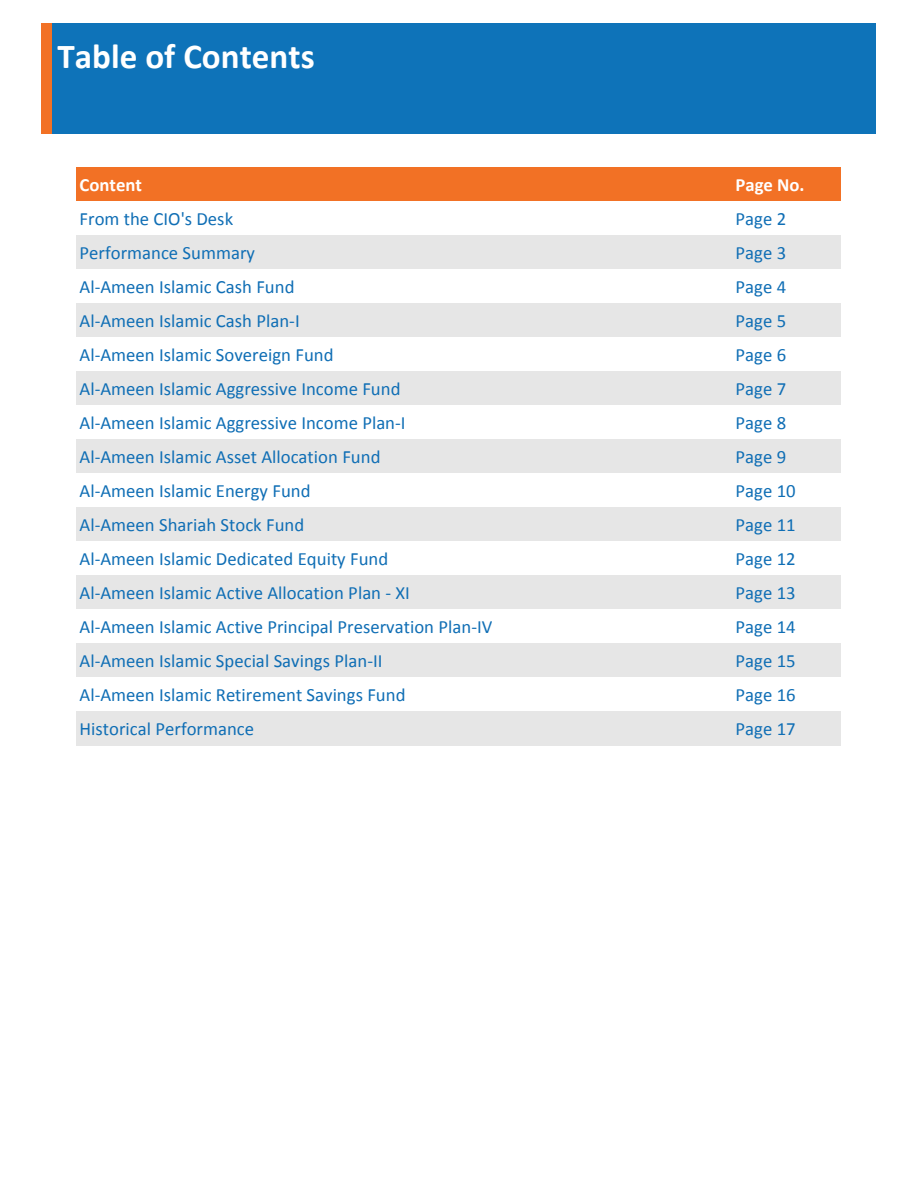
<style>
.page{position:relative;width:918px;height:1188px;background:#fff}
.page>*{position:absolute;margin:0;border:0;box-sizing:border-box;transform-origin:0 0}
.t1{font:700 35.1px "Calibri";color:#fff}
.t2{font:18.75px "Calibri";color:#0f6eb5}
.t3{font:700 18.75px "Calibri";color:#fff}
</style>
<div class="page">
<div style="left:42px;top:23px;width:11px;height:110px;background:#f27125"></div>
<div style="left:52px;top:23px;width:824px;height:110px;background:#0e73b9"></div>
<div style="left:76px;top:167px;width:765px;height:34px;background:#f27125"></div>
<div style="left:76px;top:235px;width:765px;height:34px;background:#e6e6e6"></div>
<div style="left:76px;top:303px;width:765px;height:35px;background:#e6e6e6"></div>
<div style="left:76px;top:337px;width:765px;height:35px;background:#fff"></div>
<div style="left:76px;top:371px;width:765px;height:35px;background:#e6e6e6"></div>
<div style="left:76px;top:405px;width:765px;height:35px;background:#fff"></div>
<div style="left:76px;top:439px;width:765px;height:35px;background:#e6e6e6"></div>
<div style="left:76px;top:473px;width:765px;height:35px;background:#fff"></div>
<div style="left:76px;top:507px;width:765px;height:35px;background:#e6e6e6"></div>
<div style="left:76px;top:576px;width:765px;height:34px;background:#e6e6e6"></div>
<div style="left:76px;top:644px;width:765px;height:34px;background:#e6e6e6"></div>
<div style="left:76px;top:712px;width:765px;height:34px;background:#e6e6e6"></div>
<p class="t1" style="left:58px;top:42px;width:259px">Table of Contents</p>
<p class="t3" style="left:80px;top:177px;width:64px">Content</p>
<p class="t3" style="left:736px;top:177px;width:71px">Page No.</p>
<p class="t2" style="left:80px;top:211px;width:155px">From the CIO's Desk</p>
<p class="t2" style="left:736px;top:211px;width:52px">Page 2</p>
<p class="t2" style="left:80px;top:245px;width:177px">Performance Summary</p>
<p class="t2" style="left:736px;top:245px;width:52px">Page 3</p>
<p class="t2" style="left:80px;top:279px;width:217px">Al-Ameen Islamic Cash Fund</p>
<p class="t2" style="left:736px;top:279px;width:52px">Page 4</p>
<p class="t2" style="left:80px;top:313px;width:222px">Al-Ameen Islamic Cash Plan-I</p>
<p class="t2" style="left:736px;top:313px;width:52px">Page 5</p>
<p class="t2" style="left:80px;top:347px;width:256px">Al-Ameen Islamic Sovereign Fund</p>
<p class="t2" style="left:736px;top:347px;width:52px">Page 6</p>
<p class="t2" style="left:80px;top:381px;width:323px">Al-Ameen Islamic Aggressive Income Fund</p>
<p class="t2" style="left:736px;top:381px;width:52px">Page 7</p>
<p class="t2" style="left:80px;top:415px;width:328px">Al-Ameen Islamic Aggressive Income Plan-I</p>
<p class="t2" style="left:736px;top:415px;width:52px">Page 8</p>
<p class="t2" style="left:80px;top:449px;width:303px">Al-Ameen Islamic Asset Allocation Fund</p>
<p class="t2" style="left:736px;top:449px;width:52px">Page 9</p>
<p class="t2" style="left:80px;top:483px;width:233px">Al-Ameen Islamic Energy Fund</p>
<p class="t2" style="left:736px;top:483px;width:62px">Page 10</p>
<p class="t2" style="left:80px;top:517px;width:226px">Al-Ameen Shariah Stock Fund</p>
<p class="t2" style="left:736px;top:517px;width:62px">Page 11</p>
<p class="t2" style="left:80px;top:551px;width:310px">Al-Ameen Islamic Dedicated Equity Fund</p>
<p class="t2" style="left:736px;top:551px;width:62px">Page 12</p>
<p class="t2" style="left:80px;top:585px;width:332px">Al-Ameen Islamic Active Allocation Plan - XI</p>
<p class="t2" style="left:736px;top:585px;width:62px">Page 13</p>
<p class="t2" style="left:80px;top:619px;width:414px">Al-Ameen Islamic Active Principal Preservation Plan-IV</p>
<p class="t2" style="left:736px;top:619px;width:62px">Page 14</p>
<p class="t2" style="left:80px;top:653px;width:304px">Al-Ameen Islamic Special Savings Plan-II</p>
<p class="t2" style="left:736px;top:653px;width:62px">Page 15</p>
<p class="t2" style="left:80px;top:687px;width:328px">Al-Ameen Islamic Retirement Savings Fund</p>
<p class="t2" style="left:736px;top:687px;width:62px">Page 16</p>
<p class="t2" style="left:80px;top:721px;width:176px">Historical Performance</p>
<p class="t2" style="left:736px;top:721px;width:62px">Page 17</p>
</div>
